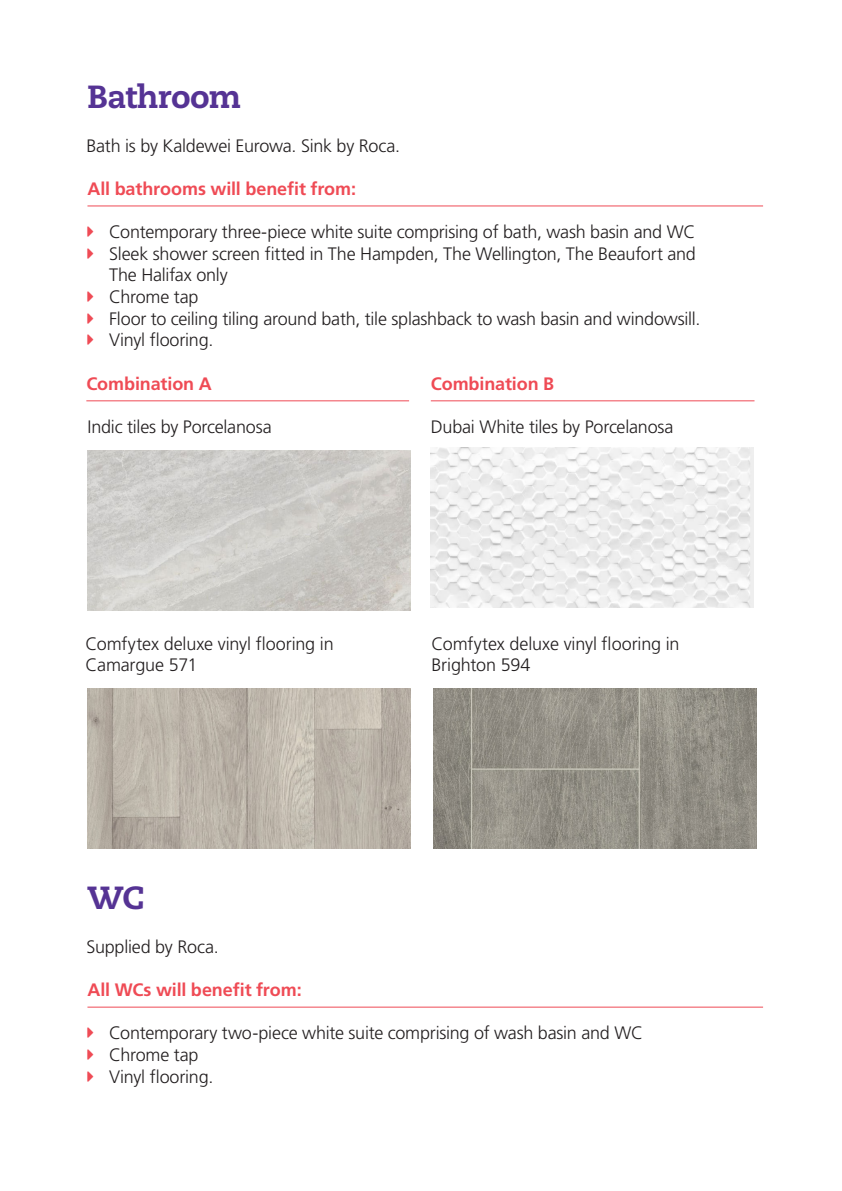
<style>
.page{position:relative;width:842px;height:1191px;background:#fff}
.page>*{position:absolute;margin:0;border:0;box-sizing:border-box;transform-origin:0 0}
.P___Heading_1{font:800 32px "Caecilia LT Pro 85";letter-spacing:-.025em;color:#553394}
.P___Body_copy{font:300 18px/21.6px "Frutiger LT Pro";letter-spacing:-.01em;color:#231f20}
.P___Heading_2{font:700 18px "Frutiger LT Pro";letter-spacing:-.005em;color:#ef4b55}
.P___Heading_1-2{font:300 18px "Frutiger LT Pro";letter-spacing:-.015em;color:#231f20}
</style>
<div class="page">
<hr style="left:87px;top:206px;width:676px;height:1px;background:#ef4b55">
<hr style="left:87px;top:1006px;width:676px;height:1px;background:#ef4b55">
<hr style="left:86px;top:400px;width:323px;height:1px;background:#ef4b55">
<img style="left:431px;top:447px;width:322px;height:160px">
<hr style="left:431px;top:400px;width:323px;height:1px;background:#ef4b55">
<img style="left:87px;top:688px;width:323px;height:160px">
<img style="left:87px;top:450px;width:323px;height:160px">
<img style="left:433px;top:688px;width:323px;height:160px">
<p class="P___Heading_1" style="left:87px;top:75px;width:155px">Bathroom</p>
<p class="P___Heading_1-2" style="left:86px;top:135px;width:315px">Bath is by Kaldewei Eurowa. Sink by Roca.</p>
<p class="P___Heading_2" style="left:87px;top:178px;width:270px">All bathrooms will benefit from:</p>
<p class="P___Body_copy" style="left:109px;top:221px;width:588px">Contemporary three-piece white suite comprising of bath, wash basin and WC</p>
<p class="P___Body_copy" style="left:109px;top:243px;width:588px">Sleek shower screen fitted in The Hampden, The Wellington, The Beaufort and<br>The Halifax only</p>
<p class="P___Body_copy" style="left:109px;top:286px;width:91px">Chrome tap</p>
<p class="P___Body_copy" style="left:109px;top:308px;width:593px">Floor to ceiling tiling around bath, tile splashback to wash basin and windowsill.</p>
<p class="P___Body_copy" style="left:109px;top:329px;width:106px">Vinyl flooring.</p>
<p class="P___Heading_2" style="left:86px;top:373px;width:127px">Combination A</p>
<p class="P___Body_copy" style="left:87px;top:416px;width:186px">Indic tiles by Porcelanosa</p>
<p class="P___Body_copy" style="left:86px;top:632px;width:250px">Comfytex deluxe vinyl flooring in<br>Camargue 571</p>
<p class="P___Heading_1" style="left:87px;top:876px;width:58px">WC</p>
<p class="P___Heading_1-2" style="left:86px;top:936px;width:134px">Supplied by Roca.</p>
<p class="P___Heading_2" style="left:431px;top:373px;width:125px">Combination B</p>
<p class="P___Body_copy" style="left:431px;top:416px;width:244px">Dubai White tiles by Porcelanosa</p>
<p class="P___Body_copy" style="left:431px;top:632px;width:250px">Comfytex deluxe vinyl flooring in<br>Brighton 594</p>
<p class="P___Heading_2" style="left:87px;top:979px;width:216px">All WCs will benefit from:</p>
<p class="P___Body_copy" style="left:109px;top:1022px;width:535px">Contemporary two-piece white suite comprising of wash basin and WC</p>
<p class="P___Body_copy" style="left:109px;top:1044px;width:91px">Chrome tap</p>
<p class="P___Body_copy" style="left:109px;top:1065px;width:106px">Vinyl flooring.</p>
</div>
